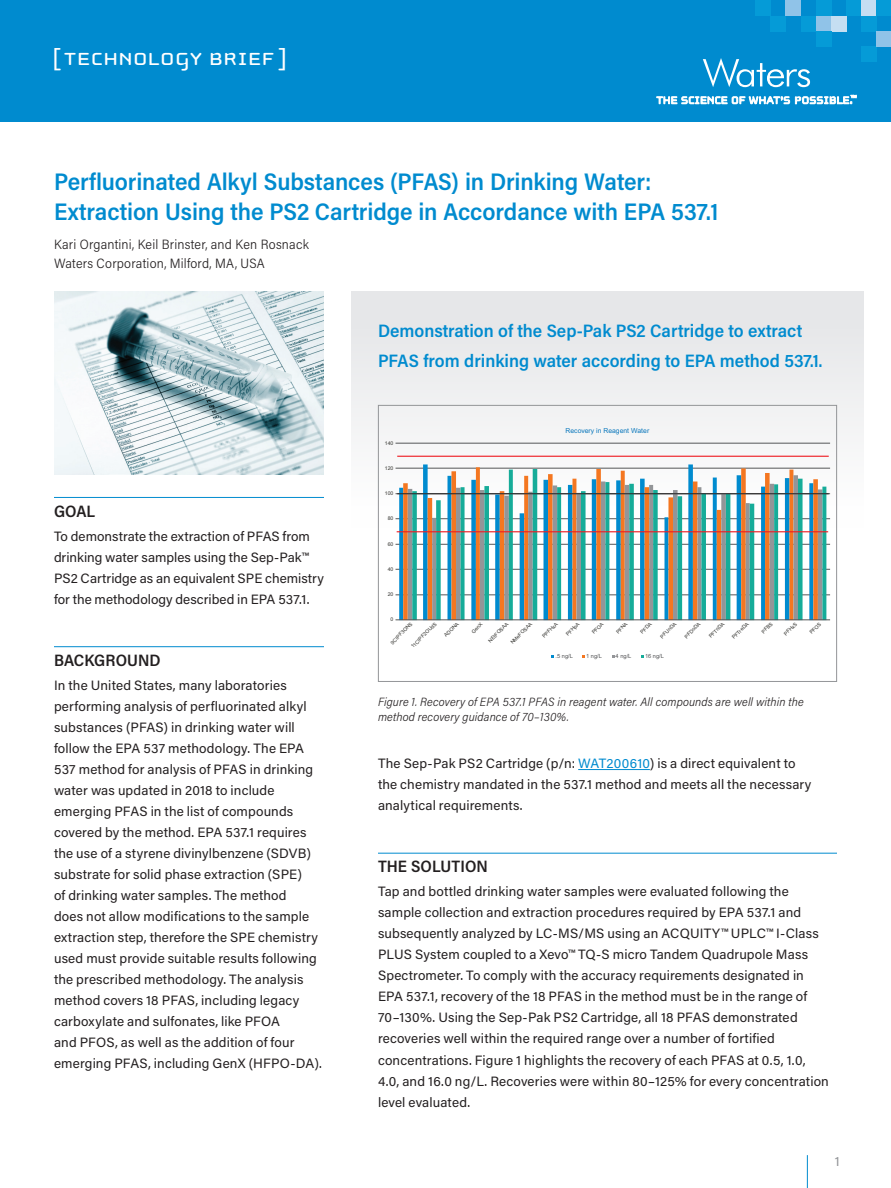
<style>
.page{position:relative;width:891px;height:1188px;background:#fff}
.page>*{position:absolute;margin:0;border:0;box-sizing:border-box;transform-origin:0 0}
.t1{font:25.5px "Cholla Unicase";letter-spacing:.02em;color:#fff;scale:1.1 1}
.t2{font:600 24px/30px "Acumin Pro Semi Cond";letter-spacing:-.005em;color:#008bcf}
.t3{font:600 18px/30px "Acumin Pro Semi Cond";color:#008bcf}
.t4{font:600 16.5px "Acumin Pro Semi Cond";letter-spacing:.005em;color:#231f20}
.t5{font:13.5px/21px "Acumin Pro";letter-spacing:.01em;color:#231f20}
.t6{font:300 13.5px/19.5px "Acumin Pro Semi Cond";letter-spacing:.015em;color:#231f20}
.t7{font:13.5px "Acumin Pro";color:#939598}
.t8{font:italic 300 12px/15px "Acumin Pro Semi Cond";letter-spacing:.01em;color:#231f20}
.t9{font:6.75px "Arial";color:#0977bc}
.t10{font:5.7px "Arial";color:#555658}
.t11{font:5.1px "Arial";color:#31312d}
.s1{color:#008bcf}
</style>
<div class="page">
<div style="left:351px;top:291px;width:513px;height:236px;background:#edeeef"></div>
<div style="left:0;top:0;width:891px;height:122px;background:#008bcf"></div>
<div style="left:755px;top:0;width:15px;height:16px;background:#059bd7"></div>
<div style="left:861px;top:47px;width:15px;height:15px;background:#059bd7"></div>
<div style="left:770px;top:16px;width:16px;height:15px;background:#059bd7"></div>
<div style="left:786px;top:0;width:15px;height:16px;background:#90c3e8"></div>
<div style="left:801px;top:16px;width:15px;height:15px;background:#059bd7"></div>
<div style="left:816px;top:16px;width:16px;height:15px;background:#90c3e8"></div>
<div style="left:832px;top:16px;width:15px;height:15px;background:#c5def2"></div>
<div style="left:816px;top:0;width:16px;height:16px;background:#059bd7"></div>
<div style="left:816px;top:31px;width:16px;height:16px;background:#059bd7"></div>
<div style="left:861px;top:0;width:15px;height:16px;background:#c5def2"></div>
<div style="left:847px;top:0;width:14px;height:16px;background:#059bd7"></div>
<div style="left:876px;top:0;width:15px;height:16px;background:#059bd7"></div>
<div style="left:861px;top:16px;width:15px;height:15px;background:#059bd7"></div>
<div style="left:876px;top:31px;width:15px;height:16px;background:#90c3e8"></div>
<svg style="left:657px;top:95px;width:199px;height:9px"></svg>
<svg style="left:703px;top:58px;width:107px;height:29px"></svg>
<hr style="left:807px;top:1155px;width:1px;height:33px;background:#008bcf">
<img style="left:54px;top:291px;width:270px;height:183px">
<hr style="left:54px;top:497px;width:270px;height:1px;background:#008bcf">
<hr style="left:54px;top:646px;width:270px;height:1px;background:#008bcf">
<hr style="left:578px;top:769px;width:72px;height:1px;background:#008bcf">
<hr style="left:378px;top:853px;width:459px;height:1px;background:#008bcf">
<hr style="left:396px;top:595px;width:434px;height:1px;background:#555658">
<hr style="left:396px;top:569px;width:434px;height:1px;background:#555658">
<hr style="left:396px;top:544px;width:434px;height:1px;background:#555658">
<hr style="left:396px;top:518px;width:434px;height:1px;background:#555658">
<hr style="left:396px;top:493px;width:434px;height:1px;background:#555658">
<hr style="left:396px;top:468px;width:434px;height:1px;background:#555658">
<hr style="left:396px;top:443px;width:434px;height:1px;background:#555658">
<svg style="left:399px;top:464px;width:414px;height:156px;fill:#f8f8f9"></svg>
<svg style="left:403px;top:467px;width:415px;height:153px;background:#bc9b86"></svg>
<svg style="left:412px;top:469px;width:414px;height:151px"></svg>
<hr style="left:396px;top:620px;width:434px;height:1px;background:#555658">
<hr style="left:397px;top:493px;width:432px;height:1px;background:#313131">
<hr style="left:397px;top:531px;width:431px;height:1px;background:#ee1d23">
<hr style="left:397px;top:456px;width:432px;height:1px;background:#ee1d23">
<div style="left:378px;top:405px;width:459px;height:277px;border:1px solid #939598"></div>
<h1 class="t1" style="left:52px;top:46px;width:215px">[ TECHNOLOGY BRIEF ]</h1>
<h2 class="t2" style="left:54px;top:165px;width:666px">Perfluorinated Alkyl Substances (PFAS) in Drinking Water:<br>Extraction Using the PS2 Cartridge in Accordance with EPA 537.1</h2>
<p class="t6" style="left:54px;top:234px;width:256px">Kari Organtini, Keil Brinster, and Ken Rosnack<br>Waters Corporation, Milford, MA, USA</p>
<h3 class="t3" style="left:378px;top:315px;width:446px">Demonstration of the Sep-Pak PS2 Cartridge to extract<br>PFAS from drinking water according to EPA method 537.1.</h3>
<p class="t4" style="left:54px;top:499px;width:43px">GOAL</p>
<p class="t5" style="left:54px;top:525px;width:271px">To demonstrate the extraction of PFAS from drinking water samples using the Sep-Pak™ PS2 Cartridge as an equivalent SPE chemistry for the methodology described in EPA 537.1.</p>
<p class="t4" style="left:54px;top:649px;width:108px">BACKGROUND</p>
<p class="t5" style="left:54px;top:674px;width:269px">In the United States, many laboratories performing analysis of perfluorinated alkyl substances (PFAS) in drinking water will follow the EPA 537 methodology. The EPA 537 method for analysis of PFAS in drinking water was updated in 2018 to include emerging PFAS in the list of compounds covered by the method. EPA 537.1 requires the use of a styrene divinylbenzene (SDVB) substrate for solid phase extraction (SPE)<br>of drinking water samples. The method<br>does not allow modifications to the sample extraction step, therefore the SPE chemistry used must provide suitable results following the prescribed methodology. The analysis method covers 18 PFAS, including legacy carboxylate and sulfonates, like PFOA<br>and PFOS, as well as the addition of four emerging PFAS, including GenX (HFPO-DA).</p>
<p class="t11" style="left:385px;top:439px;width:10px">140</p>
<p class="t11" style="left:385px;top:465px;width:10px">120</p>
<p class="t11" style="left:385px;top:490px;width:10px">100</p>
<p class="t11" style="left:388px;top:515px;width:7px">80</p>
<p class="t11" style="left:388px;top:541px;width:7px">60</p>
<p class="t11" style="left:388px;top:566px;width:7px">40</p>
<p class="t11" style="left:388px;top:591px;width:7px">20</p>
<p class="t9" style="left:566px;top:426px;width:85px">Recovery in Reagent Water</p>
<p class="t11" style="left:391px;top:616px;width:4px">0</p>
<p class="t11" style="left:389px;top:641px;width:30px;rotate:-45deg">9CIPF3ONS</p>
<p class="t11" style="left:410px;top:645px;width:35px;rotate:-45deg">11CIPF2OUdS</p>
<p class="t11" style="left:443px;top:634px;width:20px;rotate:-45deg">ADONA</p>
<p class="t11" style="left:470px;top:630px;width:15px;rotate:-45deg">GenX</p>
<p class="t11" style="left:487px;top:639px;width:27px;rotate:-45deg">NEtFOSAA</p>
<p class="t11" style="left:509px;top:641px;width:30px;rotate:-45deg">NMeFOSAA</p>
<p class="t11" style="left:541px;top:635px;width:21px;rotate:-45deg">PPFHxA</p>
<p class="t11" style="left:565px;top:632px;width:18px;rotate:-45deg">PFHpA</p>
<p class="t11" style="left:591px;top:631px;width:15px;rotate:-45deg">PFOA</p>
<p class="t11" style="left:615px;top:630px;width:15px;rotate:-45deg">PFNA</p>
<p class="t11" style="left:639px;top:630px;width:15px;rotate:-45deg">PFDA</p>
<p class="t11" style="left:659px;top:635px;width:22px;rotate:-45deg">PFUnDA</p>
<p class="t11" style="left:683px;top:635px;width:22px;rotate:-45deg">PFDoDA</p>
<p class="t11" style="left:707px;top:635px;width:21px;rotate:-45deg">PFTriDA</p>
<p class="t11" style="left:731px;top:636px;width:23px;rotate:-45deg">PFTreDA</p>
<p class="t11" style="left:760px;top:630px;width:15px;rotate:-45deg">PFBS</p>
<p class="t11" style="left:783px;top:632px;width:18px;rotate:-45deg">PFHxS</p>
<p class="t11" style="left:808px;top:631px;width:15px;rotate:-45deg">PFOS</p>
<p class="t10" style="left:556px;top:652px;width:19px">.5 ng/L</p>
<p class="t10" style="left:586px;top:652px;width:17px">1 ng/L</p>
<p class="t10" style="left:616px;top:652px;width:17px">4 ng/L</p>
<p class="t10" style="left:645px;top:652px;width:20px">16 ng/L</p>
<p class="t8" style="left:378px;top:693px;width:427px">Figure 1. Recovery of EPA 537.1 PFAS in reagent water. All compounds are well within the method recovery guidance of 70–130%.</p>
<p class="t5" style="left:378px;top:752px;width:435px">The Sep-Pak PS2 Cartridge (p/n: <span class="s1">WAT200610</span>) is a direct equivalent to the chemistry mandated in the 537.1 method and meets all the necessary analytical requirements.</p>
<p class="t4" style="left:378px;top:855px;width:111px">THE SOLUTION</p>
<p class="t5" style="left:378px;top:881px;width:452px">Tap and bottled drinking water samples were evaluated following the sample collection and extraction procedures required by EPA 537.1 and subsequently analyzed by LC-MS/MS using an ACQUITY™ UPLC™ I-Class PLUS System coupled to a Xevo™ TQ-S micro Tandem Quadrupole Mass Spectrometer. To comply with the accuracy requirements designated in EPA 537.1, recovery of the 18 PFAS in the method must be in the range of 70–130%. Using the Sep-Pak PS2 Cartridge, all 18 PFAS demonstrated recoveries well within the required range over a number of fortified concentrations. Figure 1 highlights the recovery of each PFAS at 0.5, 1.0, 4.0, and 16.0 ng/L. Recoveries were within 80–125% for every concentration level evaluated.</p>
<p class="t7" style="left:835px;top:1151px;width:6px">1</p>
</div>
